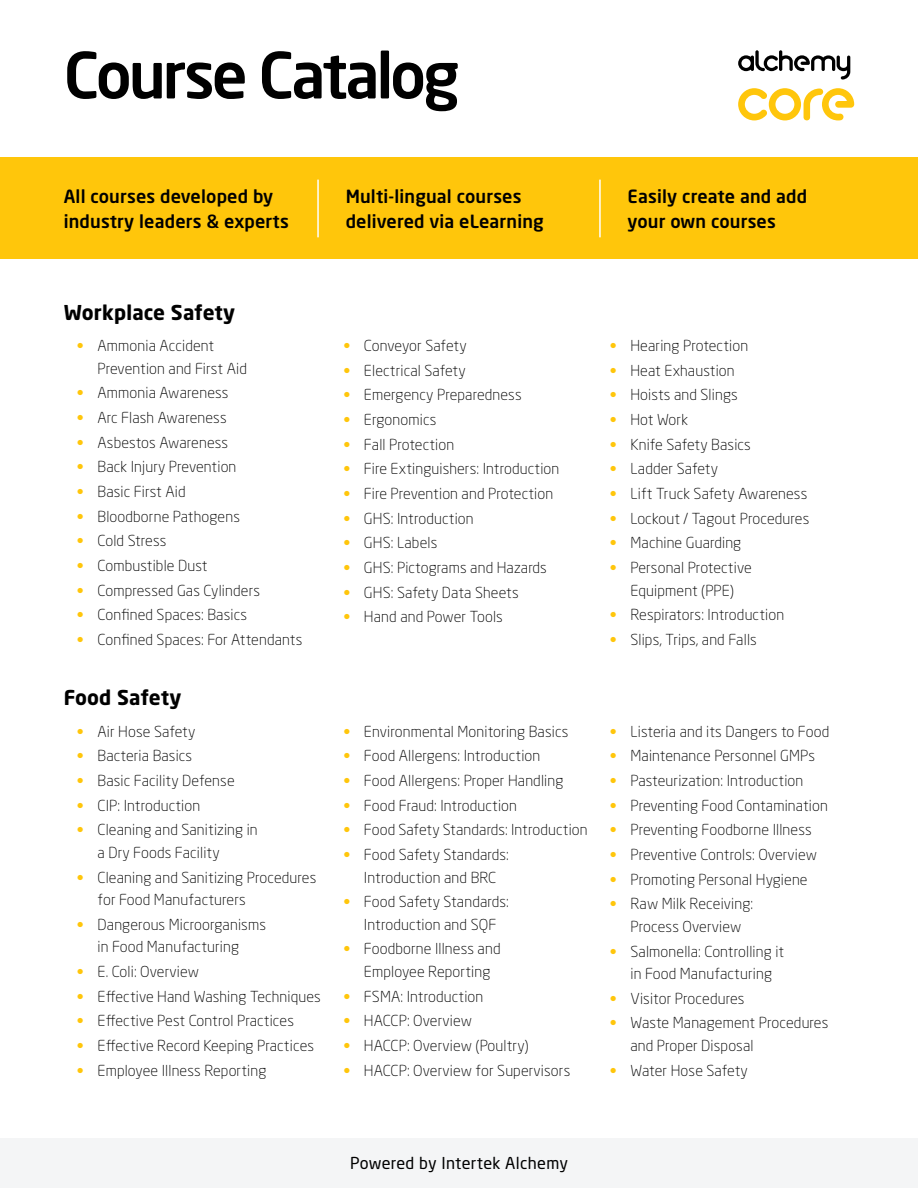
<style>
.page{position:relative;width:918px;height:1188px;background:#fff}
.page>*{position:absolute;margin:0;border:0;box-sizing:border-box;transform-origin:0 0}
.t1{font:500 63px "Neo Sans W1 G";letter-spacing:-.05em;color:#000}
.t2{font:700 20.25px "Neo Sans W1 G";letter-spacing:.01em;color:#000}
.t3{font:500 18px/25.5px "Neo Sans W1 G";letter-spacing:.01em;color:#000}
.t4{font:16.2px "Neo Sans W1 G";letter-spacing:.02em;color:#000}
.t5{font:300 15px/22.5px "Neo Sans W1 G";letter-spacing:.01em;color:#000;text-align:center}
.t6{font:300 15px "Neo Sans W1 G";letter-spacing:-.01em;color:#000}
.s1{font-weight:900;color:#ffc60b}
</style>
<div class="page">
<div style="left:0;top:158px;width:918px;height:101px;background:#ffc60b"></div>
<hr style="left:599px;top:180px;width:2px;height:57px;background:#fff">
<hr style="left:317px;top:180px;width:2px;height:57px;background:#fff">
<div style="left:0;top:1138px;width:918px;height:50px;background:#f4f5f6"></div>
<svg style="left:738px;top:50px;width:112px;height:30px"></svg>
<svg style="left:738px;top:88px;width:116px;height:32px"></svg>
<h1 class="t1" style="left:64px;top:35px;width:397px">Course Catalog</h1>
<p class="t3" style="left:64px;top:183px;width:227px">All courses developed by industry leaders &amp; experts</p>
<p class="t3" style="left:346px;top:183px;width:200px">Multi-lingual courses delivered via eLearning</p>
<p class="t3" style="left:628px;top:183px;width:181px">Easily create and add your own courses</p>
<h2 class="t2" style="left:64px;top:299px;width:173px">Workplace Safety</h2>
<p class="t5" style="left:98px;top:334px;width:151px;text-align:left;text-indent:-20px"><span class="s1">•</span> Ammonia Accident<br>Prevention and First Aid</p>
<p class="t5" style="left:77px;top:381px;width:153px"><span class="s1">•</span> Ammonia Awareness</p>
<p class="t5" style="left:77px;top:406px;width:151px"><span class="s1">•</span> Arc Flash Awareness</p>
<p class="t5" style="left:77px;top:431px;width:152px"><span class="s1">•</span> Asbestos Awareness</p>
<p class="t5" style="left:77px;top:455px;width:161px"><span class="s1">•</span> Back Injury Prevention</p>
<p class="t5" style="left:77px;top:480px;width:110px"><span class="s1">•</span> Basic First Aid</p>
<p class="t5" style="left:77px;top:505px;width:164px"><span class="s1">•</span> Bloodborne Pathogens</p>
<p class="t5" style="left:77px;top:529px;width:91px"><span class="s1">•</span> Cold Stress</p>
<p class="t5" style="left:77px;top:554px;width:132px"><span class="s1">•</span> Combustible Dust</p>
<p class="t5" style="left:77px;top:579px;width:184px"><span class="s1">•</span> Compressed Gas Cylinders</p>
<p class="t5" style="left:77px;top:603px;width:171px"><span class="s1">•</span> Confined Spaces: Basics</p>
<p class="t5" style="left:77px;top:628px;width:227px"><span class="s1">•</span> Confined Spaces: For Attendants</p>
<h2 class="t2" style="left:64px;top:685px;width:119px">Food Safety</h2>
<p class="t5" style="left:77px;top:720px;width:120px"><span class="s1">•</span> Air Hose Safety</p>
<p class="t5" style="left:77px;top:745px;width:116px"><span class="s1">•</span> Bacteria Basics</p>
<p class="t5" style="left:77px;top:769px;width:159px"><span class="s1">•</span> Basic Facility Defense</p>
<p class="t5" style="left:77px;top:794px;width:125px"><span class="s1">•</span> CIP: Introduction</p>
<p class="t5" style="left:98px;top:818px;width:162px;text-align:left;text-indent:-20px"><span class="s1">•</span> Cleaning and Sanitizing in a Dry Foods Facility</p>
<p class="t5" style="left:98px;top:866px;width:220px;text-align:left;text-indent:-20px"><span class="s1">•</span> Cleaning and Sanitizing Procedures for Food Manufacturers</p>
<p class="t5" style="left:77px;top:913px;width:190px"><span class="s1">•</span> Dangerous Microorganisms in Food Manufacturing</p>
<p class="t5" style="left:77px;top:960px;width:123px"><span class="s1">•</span> E. Coli: Overview</p>
<p class="t5" style="left:77px;top:985px;width:245px"><span class="s1">•</span> Effective Hand Washing Techniques</p>
<p class="t5" style="left:77px;top:1009px;width:218px"><span class="s1">•</span> Effective Pest Control Practices</p>
<p class="t5" style="left:77px;top:1034px;width:238px"><span class="s1">•</span> Effective Record Keeping Practices</p>
<p class="t5" style="left:77px;top:1059px;width:191px"><span class="s1">•</span> Employee Illness Reporting</p>
<p class="t6" style="left:344px;top:336px;width:124px"><span class="s1">•</span> Conveyor Safety</p>
<p class="t5" style="left:344px;top:359px;width:124px"><span class="s1">•</span> Electrical Safety</p>
<p class="t5" style="left:344px;top:384px;width:179px"><span class="s1">•</span> Emergency Preparedness</p>
<p class="t5" style="left:344px;top:408px;width:94px"><span class="s1">•</span> Ergonomics</p>
<p class="t5" style="left:344px;top:433px;width:112px"><span class="s1">•</span> Fall Protection</p>
<p class="t5" style="left:344px;top:458px;width:217px"><span class="s1">•</span> Fire Extinguishers: Introduction</p>
<p class="t5" style="left:344px;top:482px;width:211px"><span class="s1">•</span> Fire Prevention and Protection</p>
<p class="t5" style="left:344px;top:507px;width:132px"><span class="s1">•</span> GHS: Introduction</p>
<p class="t5" style="left:344px;top:532px;width:95px"><span class="s1">•</span> GHS: Labels</p>
<p class="t5" style="left:344px;top:556px;width:205px"><span class="s1">•</span> GHS: Pictograms and Hazards</p>
<p class="t5" style="left:344px;top:581px;width:176px"><span class="s1">•</span> GHS: Safety Data Sheets</p>
<p class="t5" style="left:344px;top:606px;width:161px"><span class="s1">•</span> Hand and Power Tools</p>
<p class="t5" style="left:610px;top:334px;width:139px"><span class="s1">•</span> Hearing Protection</p>
<p class="t5" style="left:610px;top:359px;width:126px"><span class="s1">•</span> Heat Exhaustion</p>
<p class="t5" style="left:610px;top:384px;width:129px"><span class="s1">•</span> Hoists and Slings</p>
<p class="t5" style="left:610px;top:408px;width:79px"><span class="s1">•</span> Hot Work</p>
<p class="t5" style="left:610px;top:433px;width:142px"><span class="s1">•</span> Knife Safety Basics</p>
<p class="t5" style="left:610px;top:458px;width:109px"><span class="s1">•</span> Ladder Safety</p>
<p class="t5" style="left:610px;top:482px;width:199px"><span class="s1">•</span> Lift Truck Safety Awareness</p>
<p class="t5" style="left:610px;top:507px;width:201px"><span class="s1">•</span> Lockout / Tagout Procedures</p>
<p class="t5" style="left:610px;top:532px;width:133px"><span class="s1">•</span> Machine Guarding</p>
<p class="t5" style="left:610px;top:556px;width:143px"><span class="s1">•</span> Personal Protective<br>Equipment (PPE)</p>
<p class="t5" style="left:610px;top:603px;width:175px"><span class="s1">•</span> Respirators: Introduction</p>
<p class="t5" style="left:610px;top:628px;width:148px"><span class="s1">•</span> Slips, Trips, and Falls</p>
<p class="t5" style="left:344px;top:720px;width:226px"><span class="s1">•</span> Environmental Monitoring Basics</p>
<p class="t5" style="left:344px;top:745px;width:198px"><span class="s1">•</span> Food Allergens: Introduction</p>
<p class="t5" style="left:344px;top:769px;width:221px"><span class="s1">•</span> Food Allergens: Proper Handling</p>
<p class="t5" style="left:344px;top:794px;width:175px"><span class="s1">•</span> Food Fraud: Introduction</p>
<p class="t5" style="left:344px;top:818px;width:245px"><span class="s1">•</span> Food Safety Standards: Introduction</p>
<p class="t5" style="left:344px;top:843px;width:167px"><span class="s1">•</span> Food Safety Standards:<br>Introduction and BRC</p>
<p class="t5" style="left:344px;top:890px;width:167px"><span class="s1">•</span> Food Safety Standards:<br>Introduction and SQF</p>
<p class="t5" style="left:364px;top:937px;width:138px;text-align:left;text-indent:-20px"><span class="s1">•</span> Foodborne Illness and<br>Employee Reporting</p>
<p class="t5" style="left:344px;top:985px;width:141px"><span class="s1">•</span> FSMA: Introduction</p>
<p class="t5" style="left:344px;top:1009px;width:130px"><span class="s1">•</span> HACCP: Overview</p>
<p class="t5" style="left:344px;top:1034px;width:187px"><span class="s1">•</span> HACCP: Overview (Poultry)</p>
<p class="t5" style="left:344px;top:1059px;width:228px"><span class="s1">•</span> HACCP: Overview for Supervisors</p>
<p class="t5" style="left:610px;top:720px;width:221px"><span class="s1">•</span> Listeria and its Dangers to Food</p>
<p class="t5" style="left:610px;top:745px;width:206px"><span class="s1">•</span> Maintenance Personnel GMPs</p>
<p class="t5" style="left:610px;top:769px;width:195px"><span class="s1">•</span> Pasteurization: Introduction</p>
<p class="t5" style="left:610px;top:794px;width:219px"><span class="s1">•</span> Preventing Food Contamination</p>
<p class="t5" style="left:610px;top:818px;width:203px"><span class="s1">•</span> Preventing Foodborne Illness</p>
<p class="t5" style="left:610px;top:843px;width:208px"><span class="s1">•</span> Preventive Controls: Overview</p>
<p class="t5" style="left:610px;top:868px;width:199px"><span class="s1">•</span> Promoting Personal Hygiene</p>
<p class="t5" style="left:610px;top:892px;width:145px"><span class="s1">•</span> Raw Milk Receiving:<br>Process Overview</p>
<p class="t5" style="left:610px;top:940px;width:176px"><span class="s1">•</span> Salmonella: Controlling it in Food Manufacturing</p>
<p class="t5" style="left:610px;top:987px;width:136px"><span class="s1">•</span> Visitor Procedures</p>
<p class="t5" style="left:630px;top:1011px;width:199px;text-align:left;text-indent:-20px"><span class="s1">•</span> Waste Management Procedures and Proper Disposal</p>
<p class="t5" style="left:610px;top:1059px;width:139px"><span class="s1">•</span> Water Hose Safety</p>
<p class="t4" style="left:350px;top:1153px;width:219px">Powered by Intertek Alchemy</p>
</div>
